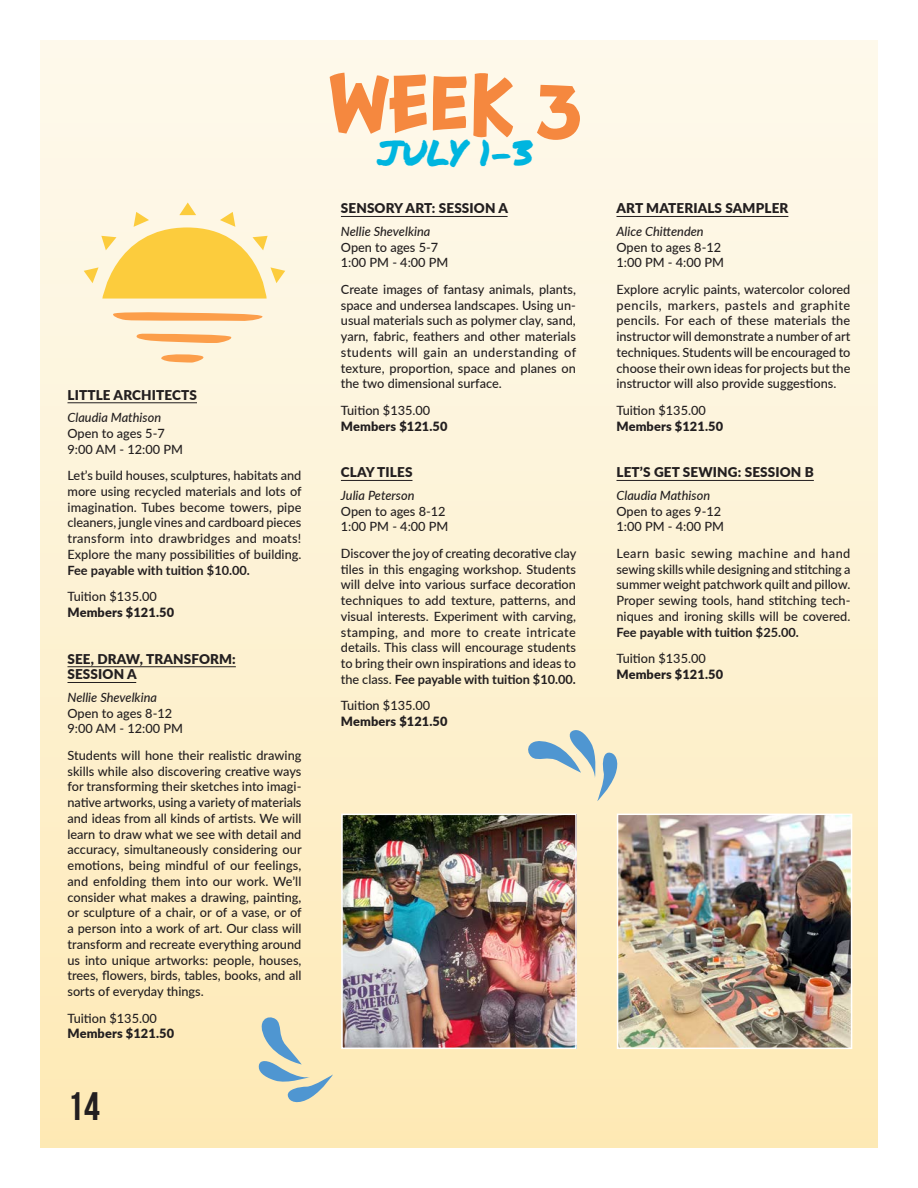
<style>
.page{position:relative;width:918px;height:1188px;background:#fff}
.page>*{position:absolute;margin:0;border:0;box-sizing:border-box;transform-origin:0 0}
.Week_24{font:700 78px "Chaloops";color:#f5883f}
.t1{font:700 39.75px "Bebas Neue";color:#231f20}
.Week_Dates_24{font:36px "Permanent Marker Pro";color:#00b5df}
.Class_Title{font:900 13.5px/15.8px "Lato";letter-spacing:.01em;color:#231f20}
.Class_Description{font:500 12.75px/15.8px "Lato";color:#231f20;text-align:justify}
.Class_DayTime{font:500 12.75px "Lato";color:#231f20}
.Class_Instructor{font:italic 500 12.75px "Lato";color:#231f20}
.Member_Price{font:900 12.75px "Lato";letter-spacing:.01em;color:#231f20}
.s1{font-weight:700}
</style>
<div class="page">
<div style="left:40px;top:40px;width:838px;height:1108px;background:linear-gradient(to bottom,#fdfaef,#feeab6)"></div>
<hr style="left:341px;top:216px;width:167px;height:1px;background:#231f20">
<hr style="left:341px;top:480px;width:71px;height:1px;background:#231f20">
<hr style="left:68px;top:402px;width:129px;height:1px;background:#231f20">
<hr style="left:68px;top:666px;width:168px;height:1px;background:#231f20">
<hr style="left:68px;top:682px;width:68px;height:1px;background:#231f20">
<hr style="left:616px;top:216px;width:172px;height:1px;background:#231f20">
<hr style="left:616px;top:480px;width:198px;height:1px;background:#231f20">
<img style="left:620px;top:817px;width:229px;height:229px">
<div style="left:617px;top:814px;width:235px;height:235px;border:2px solid #fff"></div>
<img style="left:344px;top:817px;width:230px;height:229px">
<div style="left:341px;top:814px;width:236px;height:235px;border:2px solid #fff"></div>
<svg style="left:524px;top:728px;width:96px;height:73px;background:#d5dacb"></svg>
<svg style="left:84px;top:202px;width:201px;height:97px;background:#fce191"></svg>
<svg style="left:111px;top:311px;width:152px;height:10px;background:#fcb776"></svg>
<svg style="left:136px;top:332px;width:97px;height:11px"></svg>
<svg style="left:159px;top:353px;width:48px;height:10px"></svg>
<svg style="left:255px;top:1014px;width:78px;height:91px;background:#d6d7be"></svg>
<p class="Class_Title" style="left:68px;top:386px;width:131px">LITTLE ARCHITECTS</p>
<p class="Class_Instructor" style="left:68px;top:408px;width:95px">Claudia Mathison</p>
<p class="Class_DayTime" style="left:68px;top:424px;width:99px">Open to ages 5-7</p>
<p class="Class_DayTime" style="left:68px;top:440px;width:117px">9:00 AM - 12:00 PM</p>
<p class="Class_Description" style="left:68px;top:467px;width:236px">Let’s build houses, sculptures, habitats and more using recycled materials and lots of imagination. Tubes become towers, pipe cleaners, jungle vines and cardboard pieces transform into drawbridges and moats!<br>Explore the many possibilities of building.<br><span class="s1">Fee payable with tuition $10.00.</span></p>
<p class="Class_Description" style="left:68px;top:588px;width:91px">Tuition $135.00</p>
<p class="Member_Price" style="left:68px;top:603px;width:108px">Members $121.50</p>
<p class="Class_Title" style="left:68px;top:650px;width:170px">SEE, DRAW, TRANSFORM:<br>SESSION A</p>
<p class="Class_Instructor" style="left:68px;top:688px;width:91px">Nellie Shevelkina</p>
<p class="Class_DayTime" style="left:68px;top:704px;width:106px">Open to ages 8-12</p>
<p class="Class_DayTime" style="left:68px;top:720px;width:117px">9:00 AM - 12:00 PM</p>
<p class="Class_Description" style="left:68px;top:747px;width:236px">Students will hone their realistic drawing skills while also discovering creative ways for transforming their sketches into imagi&shy;native artworks, using a variety of materials and ideas from all kinds of artists. We will learn to draw what we see with detail and accuracy, simultaneously considering our emotions, being mindful of our feelings, and enfolding them into our work. We’ll consider what makes a drawing, painting, or sculpture of a chair, or of a vase, or of a person into a work of art. Our class will transform and recreate everything around us into unique artworks: people, houses, trees, flowers, birds, tables, books, and all sorts of everyday things.</p>
<p class="Class_Description" style="left:68px;top:1010px;width:91px">Tuition $135.00</p>
<p class="Member_Price" style="left:68px;top:1024px;width:108px">Members $121.50</p>
<h2 class="t1" style="left:68px;top:1085px;width:34px">14</h2>
<p class="Week_24" style="left:330px;top:38px;width:252px">WEEK 3</p>
<p class="Week_Dates_24" style="left:378px;top:126px;width:157px">JULY 1-3</p>
<p class="Class_Title" style="left:341px;top:200px;width:169px">SENSORY ART: SESSION A</p>
<p class="Class_Instructor" style="left:341px;top:222px;width:91px">Nellie Shevelkina</p>
<p class="Class_DayTime" style="left:341px;top:238px;width:99px">Open to ages 5-7</p>
<p class="Class_DayTime" style="left:341px;top:254px;width:109px">1:00 PM - 4:00 PM</p>
<p class="Class_Description" style="left:341px;top:281px;width:237px">Create images of fantasy animals, plants, space and undersea landscapes. Using un&shy;usual materials such as polymer clay, sand, yarn, fabric, feathers and other materials students will gain an understanding of texture, proportion, space and planes on the two dimensional surface.</p>
<p class="Class_Description" style="left:341px;top:402px;width:91px">Tuition $135.00</p>
<p class="Member_Price" style="left:341px;top:416px;width:108px">Members $121.50</p>
<p class="Class_Title" style="left:341px;top:464px;width:73px">CLAY TILES</p>
<p class="Class_Instructor" style="left:341px;top:486px;width:75px">Julia Peterson</p>
<p class="Class_DayTime" style="left:341px;top:502px;width:106px">Open to ages 8-12</p>
<p class="Class_DayTime" style="left:341px;top:518px;width:109px">1:00 PM - 4:00 PM</p>
<p class="Class_Description" style="left:341px;top:545px;width:237px">Discover the joy of creating decorative clay tiles in this engaging workshop. Students will delve into various surface decoration techniques to add texture, patterns, and visual interests. Experiment with carving, stamping, and more to create intricate details. This class will encourage students to bring their own inspirations and ideas to the class. <span class="s1">Fee payable with tuition $10.00.</span></p>
<p class="Class_Description" style="left:341px;top:697px;width:91px">Tuition $135.00</p>
<p class="Member_Price" style="left:341px;top:712px;width:108px">Members $121.50</p>
<p class="Class_Title" style="left:616px;top:200px;width:173px">ART MATERIALS SAMPLER</p>
<p class="Class_Instructor" style="left:616px;top:222px;width:89px">Alice Chittenden</p>
<p class="Class_DayTime" style="left:616px;top:238px;width:106px">Open to ages 8-12</p>
<p class="Class_DayTime" style="left:616px;top:254px;width:109px">1:00 PM - 4:00 PM</p>
<p class="Class_Description" style="left:616px;top:281px;width:236px">Explore acrylic paints, watercolor colored pencils, markers, pastels and graphite pencils. For each of these materials the instructor will demonstrate a number of art techniques. Students will be encouraged to choose their own ideas for projects but the instructor will also provide suggestions.</p>
<p class="Class_Description" style="left:616px;top:402px;width:91px">Tuition $135.00</p>
<p class="Member_Price" style="left:616px;top:416px;width:108px">Members $121.50</p>
<p class="Class_Title" style="left:616px;top:464px;width:199px">LET’S GET SEWING: SESSION B</p>
<p class="Class_Instructor" style="left:616px;top:486px;width:95px">Claudia Mathison</p>
<p class="Class_DayTime" style="left:616px;top:502px;width:106px">Open to ages 9-12</p>
<p class="Class_DayTime" style="left:616px;top:518px;width:109px">1:00 PM - 4:00 PM</p>
<p class="Class_Description" style="left:616px;top:545px;width:236px">Learn basic sewing machine and hand sewing skills while designing and stitching a summerweight patchwork quilt and pillow.<br>Proper sewing tools, hand stitching tech&shy;niques and ironing skills will be covered.<br><span class="s1">Fee payable with tuition $25.00.</span></p>
<p class="Class_Description" style="left:616px;top:650px;width:91px">Tuition $135.00</p>
<p class="Member_Price" style="left:616px;top:665px;width:108px">Members $121.50</p>
</div>
